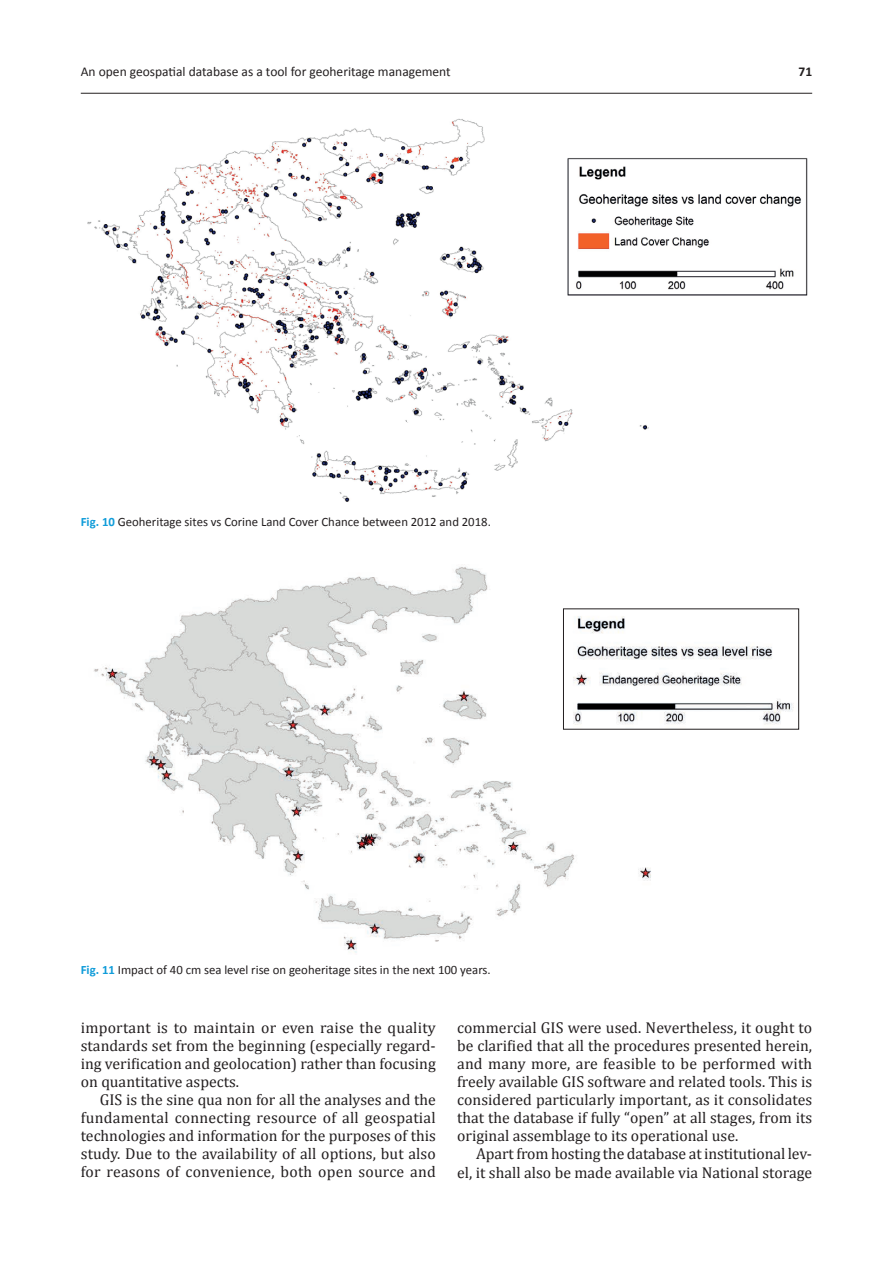
<style>
.page{position:relative;width:893px;height:1263px;background:#fff}
.page>*{position:absolute;margin:0;border:0;box-sizing:border-box;transform-origin:0 0}
.t1{font:15.75px/18.1px "Cambria";color:#231f20;text-align:justify}
.t2{font:13.5px "Calibri";color:#231f20}
.t3{font:700 13.5px "Calibri";color:#231f20}
.t4{font:12.75px "Calibri";color:#231f20}
.s1{font-weight:700;color:#109cd9}
</style>
<div class="page">
<hr style="left:81px;top:93px;width:731px;height:1px;background:#231f20">
<img style="left:87px;top:119px;width:721px;height:383px">
<img style="left:94px;top:567px;width:706px;height:386px">
<div style="left:563px;top:608px;width:236px;height:122px;border:1px solid #231f20"></div>
<p class="t2" style="left:81px;top:63px;width:371px">An open geospatial database as a tool for geoheritage management</p>
<p class="t3" style="left:798px;top:63px;width:15px">71</p>
<p class="t4" style="left:81px;top:514px;width:412px"><span class="s1">Fig. 10</span> Geoheritage sites vs Corine Land Cover Chance between 2012 and 2018.</p>
<p class="t4" style="left:81px;top:962px;width:411px"><span class="s1">Fig. 11</span> Impact of 40 cm sea level rise on geoheritage sites in the next 100 years.</p>
<p class="t1" style="left:81px;top:1018px;width:357px">important is to maintain or even raise the quality standards set from the beginning (especially regard&shy;ing verification and geolocation) rather than focusing on quantitative aspects.</p>
<p class="t1" style="left:81px;top:1090px;width:357px;text-indent:19px">GIS is the sine qua non for all the analyses and the fundamental connecting resource of all geospatial technologies and information for the purposes of this study. Due to the availability of all options, but also for reasons of convenience, both open source and</p>
<p class="t1" style="left:457px;top:1018px;width:357px">commercial GIS were used. Nevertheless, it ought to be clarified that all the procedures presented herein, and many more, are feasible to be performed with freely available GIS software and related tools. This is considered particularly important, as it consolidates that the database if fully “open” at all stages, from its original assemblage to its operational use.</p>
<p class="t1" style="left:457px;top:1145px;width:357px;text-align:right">Apart from hosting the database at institutional lev-<br>el, it shall also be made available via National storage</p>
</div>
